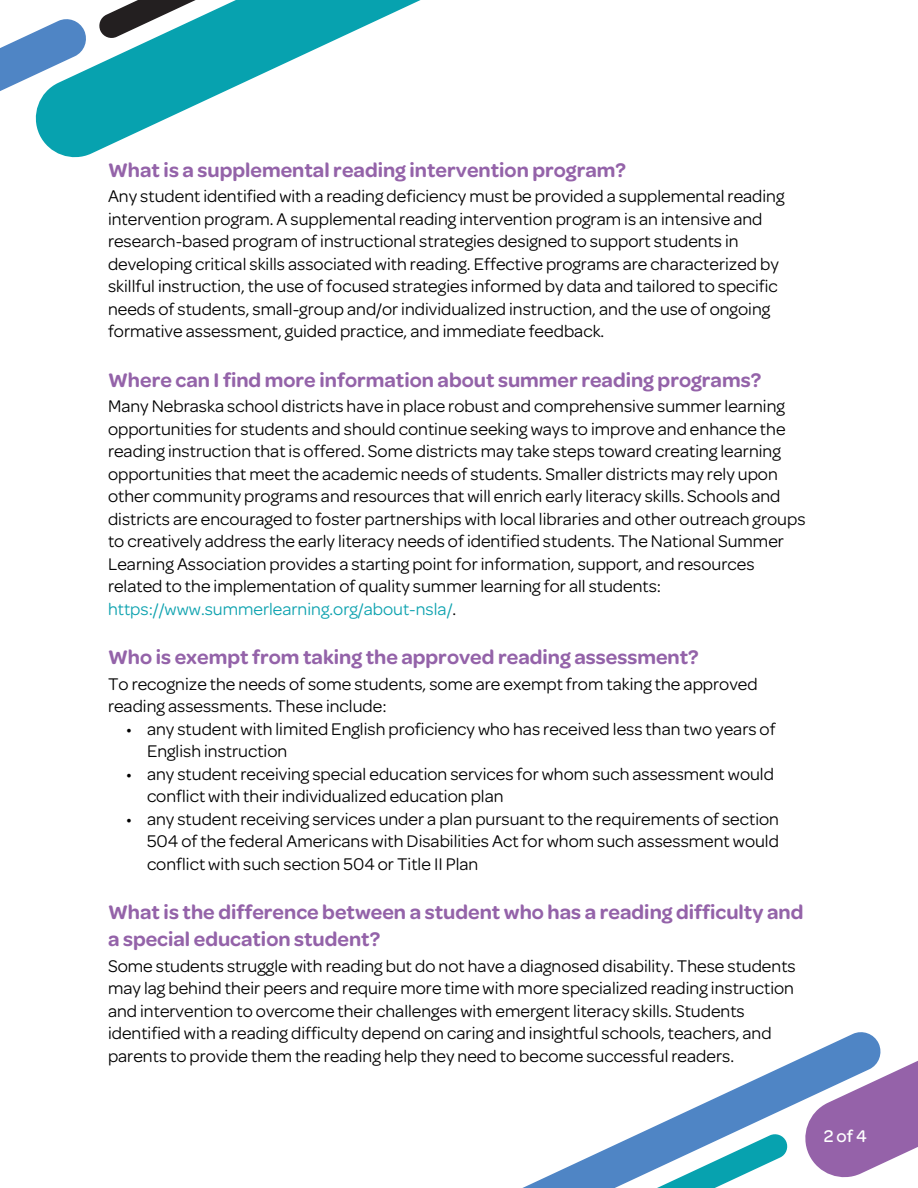
<style>
.page{position:relative;width:918px;height:1188px;background:#fff}
.page>*{position:absolute;margin:0;border:0;box-sizing:border-box;transform-origin:0 0}
.t1{font:600 21px/27px "Omnes";color:#9463a9}
.t2{font:18px/22.5px "Omnes";color:#000}
.t3{font:500 18px "Omnes";color:#fff}
.s1{color:#0da2af}
</style>
<div class="page">
<svg style="left:883px;top:1061px;width:35px;height:102px;background:#a57ab6"></svg>
<svg style="left:89px;top:1px;width:330px;height:154px"></svg>
<svg style="left:0;top:19px;width:89px;height:139px"></svg>
<svg style="left:98px;top:1px;width:239px;height:39px"></svg>
<svg style="left:522px;top:1032px;width:361px;height:156px"></svg>
<p class="t1" style="left:108px;top:156px;width:520px">What is a supplemental reading intervention program?</p>
<p class="t2" style="left:108px;top:185px;width:678px">Any student identified with a reading deficiency must be provided a supplemental reading intervention program. A supplemental reading intervention program is an intensive and research-based program of instructional strategies designed to support students in developing critical skills associated with reading. Effective programs are characterized by skillful instruction, the use of focused strategies informed by data and tailored to specific needs of students, small-group and/or individualized instruction, and the use of ongoing formative assessment, guided practice, and immediate feedback.</p>
<p class="t1" style="left:108px;top:366px;width:655px">Where can I find more information about summer reading programs?</p>
<p class="t2" style="left:108px;top:395px;width:699px">Many Nebraska school districts have in place robust and comprehensive summer learning opportunities for students and should continue seeking ways to improve and enhance the reading instruction that is offered. Some districts may take steps toward creating learning opportunities that meet the academic needs of students. Smaller districts may rely upon other community programs and resources that will enrich early literacy skills. Schools and districts are encouraged to foster partnerships with local libraries and other outreach groups to creatively address the early literacy needs of identified students. The National Summer Learning Association provides a starting point for information, support, and resources related to the implementation of quality summer learning for all students: <span class="s1">https://www.summerlearning.org/about-nsla/</span>.</p>
<p class="t1" style="left:108px;top:644px;width:592px">Who is exempt from taking the approved reading assessment?</p>
<p class="t2" style="left:108px;top:672px;width:651px">To recognize the needs of some students, some are exempt from taking the approved reading assessments. These include:</p>
<p class="t2" style="left:147px;top:717px;width:630px;text-indent:-21px">• any student with limited English proficiency who has received less than two years of<br>English instruction</p>
<p class="t2" style="left:147px;top:762px;width:628px;text-indent:-21px">• any student receiving special education services for whom such assessment would conflict with their individualized education plan</p>
<p class="t2" style="left:147px;top:807px;width:634px;text-align:justify;text-indent:-21px">• any student receiving services under a plan pursuant to the requirements of section 504 of the federal Americans with Disabilities Act for whom such assessment would conflict with such section 504 or Title II Plan</p>
<p class="t1" style="left:108px;top:899px;width:697px">What is the difference between a student who has a reading difficulty and a special education student?</p>
<p class="t2" style="left:108px;top:954px;width:689px">Some students struggle with reading but do not have a diagnosed disability. These students may lag behind their peers and require more time with more specialized reading instruction and intervention to overcome their challenges with emergent literacy skills. Students identified with a reading difficulty depend on caring and insightful schools, teachers, and parents to provide them the reading help they need to become successful readers.</p>
<p class="t3" style="left:824px;top:1126px;width:45px">2 of 4</p>
</div>
